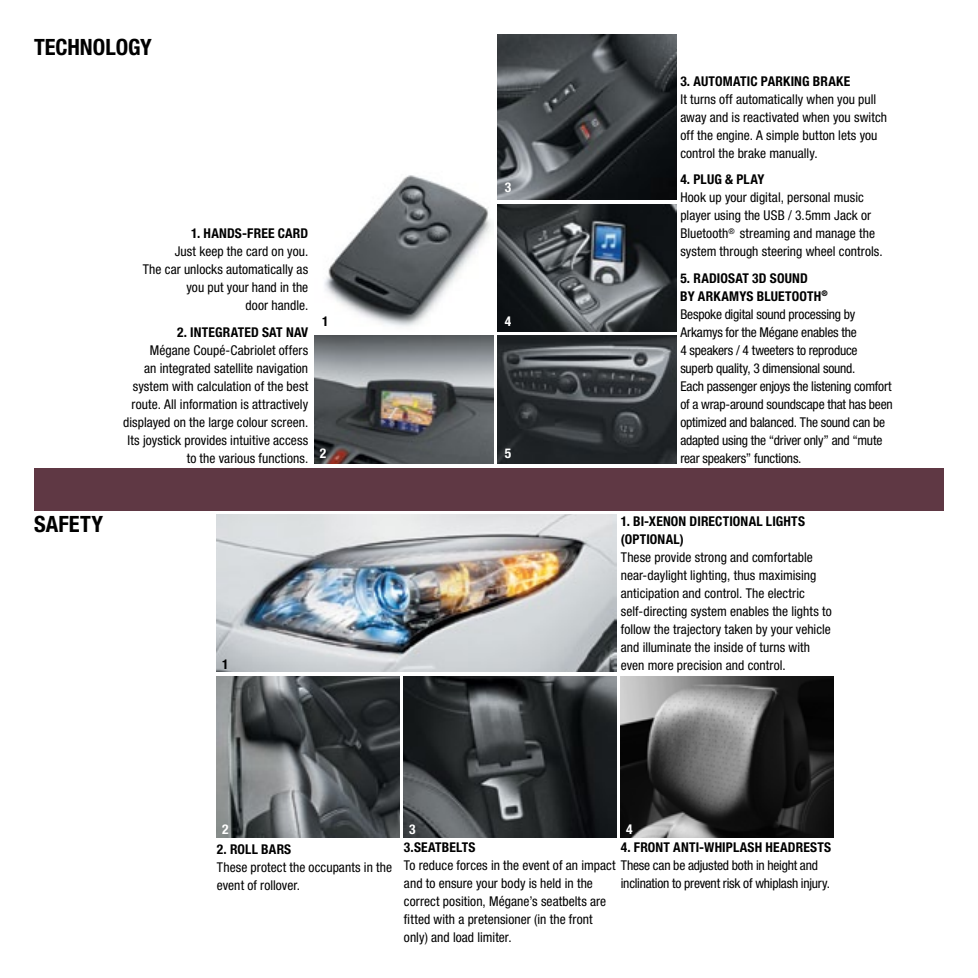
<style>
.page{position:relative;width:978px;height:978px;background:#fff}
.page>*{position:absolute;margin:0;border:0;box-sizing:border-box;transform-origin:0 0}
.t1{font:700 condensed 22.5px "Helvetica Neue LT";color:#000}
.t2{font:condensed 13.5px/18px "Helvetica Neue LT";color:#000}
.t3{font:700 condensed 13.5px/18px "Helvetica Neue LT";letter-spacing:.015em;color:#000}
.t4{font:condensed 13.5px "Helvetica Neue LT";letter-spacing:-.02em;color:#000}
.t5{font:700 condensed 13.5px "Helvetica Neue LT";color:#fff}
.s1{font-weight:700}
</style>
<div class="page">
<img style="left:497px;top:204px;width:179px;height:128px">
<img style="left:497px;top:336px;width:179px;height:127px">
<img style="left:497px;top:34px;width:179px;height:166px">
<img style="left:324px;top:175px;width:167px;height:152px">
<img style="left:315px;top:336px;width:178px;height:127px">
<img style="left:404px;top:676px;width:213px;height:162px">
<img style="left:217px;top:676px;width:183px;height:162px">
<img style="left:621px;top:676px;width:212px;height:162px">
<img style="left:217px;top:514px;width:400px;height:158px">
<div style="left:34px;top:468px;width:910px;height:42px;background:#5f3844"></div>
<h1 class="t1" style="left:34px;top:34px;width:119px">TECHNOLOGY</h1>
<p class="t3" style="left:191px;top:224px;width:117px">1. HANDS-FREE CARD</p>
<p class="t2" style="left:143px;top:242px;width:167px;text-align:right">Just keep the card on you.<br>The car unlocks automatically as you put your hand in the<br>door handle.</p>
<p class="t3" style="left:177px;top:323px;width:133px">2. INTEGRATED SAT NAV</p>
<p class="t2" style="left:123px;top:341px;width:187px;text-align:right">Mégane Coupé-Cabriolet offers<br>an integrated satellite navigation system with calculation of the best route. All information is attractively displayed on the large colour screen.<br>Its joystick provides intuitive access to the various functions.</p>
<p class="t3" style="left:322px;top:312px;width:8px">1</p>
<p class="t5" style="left:320px;top:445px;width:8px">2</p>
<p class="t5" style="left:505px;top:179px;width:8px">3</p>
<p class="t5" style="left:505px;top:313px;width:8px">4</p>
<p class="t5" style="left:505px;top:445px;width:8px">5</p>
<p class="t3" style="left:680px;top:72px;width:172px">3. AUTOMATIC PARKING BRAKE</p>
<p class="t2" style="left:680px;top:90px;width:208px">It turns off automatically when you pull away and is reactivated when you switch off the engine. A simple button lets you control the brake manually.</p>
<p class="t3" style="left:680px;top:170px;width:86px">4. PLUG &amp; PLAY</p>
<p class="t2" style="left:680px;top:188px;width:204px">Hook up your digital, personal music player using the USB / 3.5mm Jack or Bluetooth<sup>®</sup> streaming and manage the system through steering wheel controls.</p>
<p class="t3" style="left:680px;top:269px;width:37px">5. RADIOS</p>
<p class="t2" style="left:680px;top:269px;width:214px;text-indent:55px"><span class="s1">AT 3D SOUND<br>BY ARKAMYS BLUETOOTH</span> <sup>®<br></sup>Bespoke digital sound processing by Arkamys for the Mégane enables the<br>4 speakers / 4 tweeters to reproduce superb quality, 3 dimensional sound.<br>Each passenger enjoys the listening comfort of a wrap-around soundscape that has been optimized and balanced. The sound can be adapted using the “driver only” and “mute rear speakers” functions.</p>
<h1 class="t1" style="left:34px;top:510px;width:24px">SAFET</h1>
<h1 class="t1" style="left:91px;top:510px;width:13px">Y</h1>
<p class="t3" style="left:621px;top:512px;width:186px">1. BI-XENON DI RECTIONAL LIGHTS (OPTIONAL)</p>
<p class="t2" style="left:621px;top:548px;width:212px">These provide strong and comfortable near-daylight lighting, thus maximising anticipation and control. The electric self-directing system enables the lights to follow the trajectory taken by your vehicle and illuminate the inside of turns with</p>
<p class="t3" style="left:222px;top:655px;width:8px">1</p>
<p class="t2" style="left:621px;top:656px;width:166px">even more precision and control.</p>
<p class="t5" style="left:222px;top:821px;width:8px">2</p>
<p class="t5" style="left:409px;top:821px;width:8px">3</p>
<p class="t5" style="left:626px;top:821px;width:8px">4</p>
<p class="t3" style="left:217px;top:840px;width:75px">2. ROLL BARS</p>
<p class="t2" style="left:217px;top:859px;width:177px">These protect the occupants in the event of rollover.</p>
<p class="t3" style="left:621px;top:838px;width:92px">4. FRONT ANTI-WHIP</p>
<p class="t3" style="left:733px;top:838px;width:99px">LASH HEADRESTS</p>
<p class="t4" style="left:621px;top:876px;width:211px">inclination to prevent risk of whiplash injury.</p>
<p class="t3" style="left:404px;top:838px;width:72px">3.SEATBELTS</p>
<p class="t2" style="left:404px;top:856px;width:416px">To reduce forces in the event of an impact These can be adjusted both in height and and to ensure your body is held in the<br>correct position, Mégane’s seatbelts are<br>fitted with a pretensioner (in the front<br>only) and load limiter.</p>
</div>
